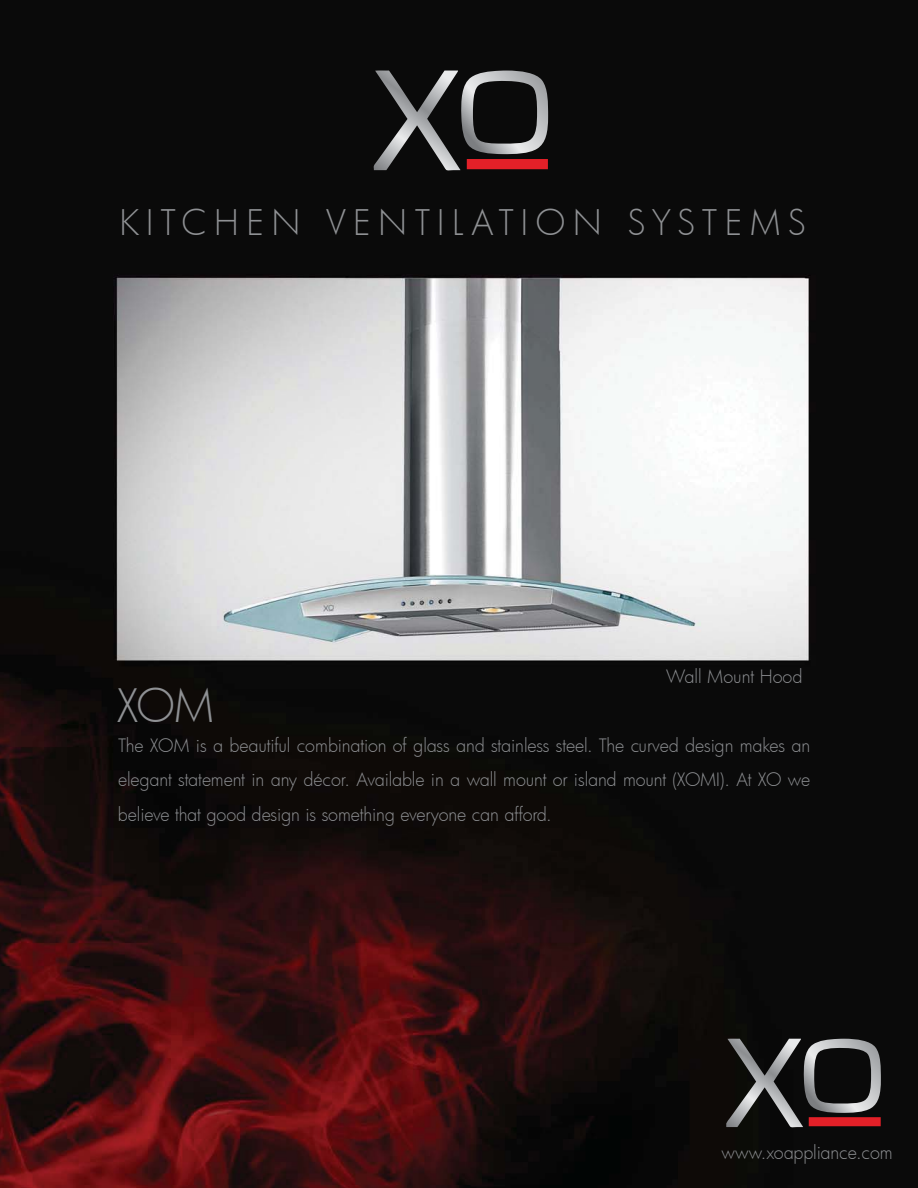
<style>
.page{position:relative;width:918px;height:1188px;background:#fff}
.page>*{position:absolute;margin:0;border:0;box-sizing:border-box;transform-origin:0 0}
.t1{font:300 45px "Futura";color:#8f9194}
.t2{font:300 34.5px "Futura";letter-spacing:.22em;color:#8f9194}
.t3{font:300 18px/34.5px "Futura";letter-spacing:-.005em;color:#8f9194;text-align:justify}
</style>
<div class="page">
<img style="left:0;top:0;width:918px;height:1188px">
<svg style="left:374px;top:70px;width:174px;height:101px;background:#4b4243"></svg>
<svg style="left:726px;top:1039px;width:155px;height:89px;background:#4b4243"></svg>
<h2 class="t2" style="left:119px;top:200px;width:689px">KITCHEN VENTILATION SYSTEMS</h2>
<p class="t3" style="left:666px;top:658px;width:138px">Wall Mount Hood</p>
<h1 class="t1" style="left:116px;top:675px;width:99px">XOM</h1>
<p class="t3" style="left:118px;top:728px;width:694px">The XOM is a beautiful combination of glass and stainless steel. The curved design makes an elegant statement in any décor. Available in a wall mount or island mount (XOMI). At XO we believe that good design is something everyone can afford.</p>
<p class="t3" style="left:721px;top:1135px;width:173px">www.xoappliance.com</p>
</div>
